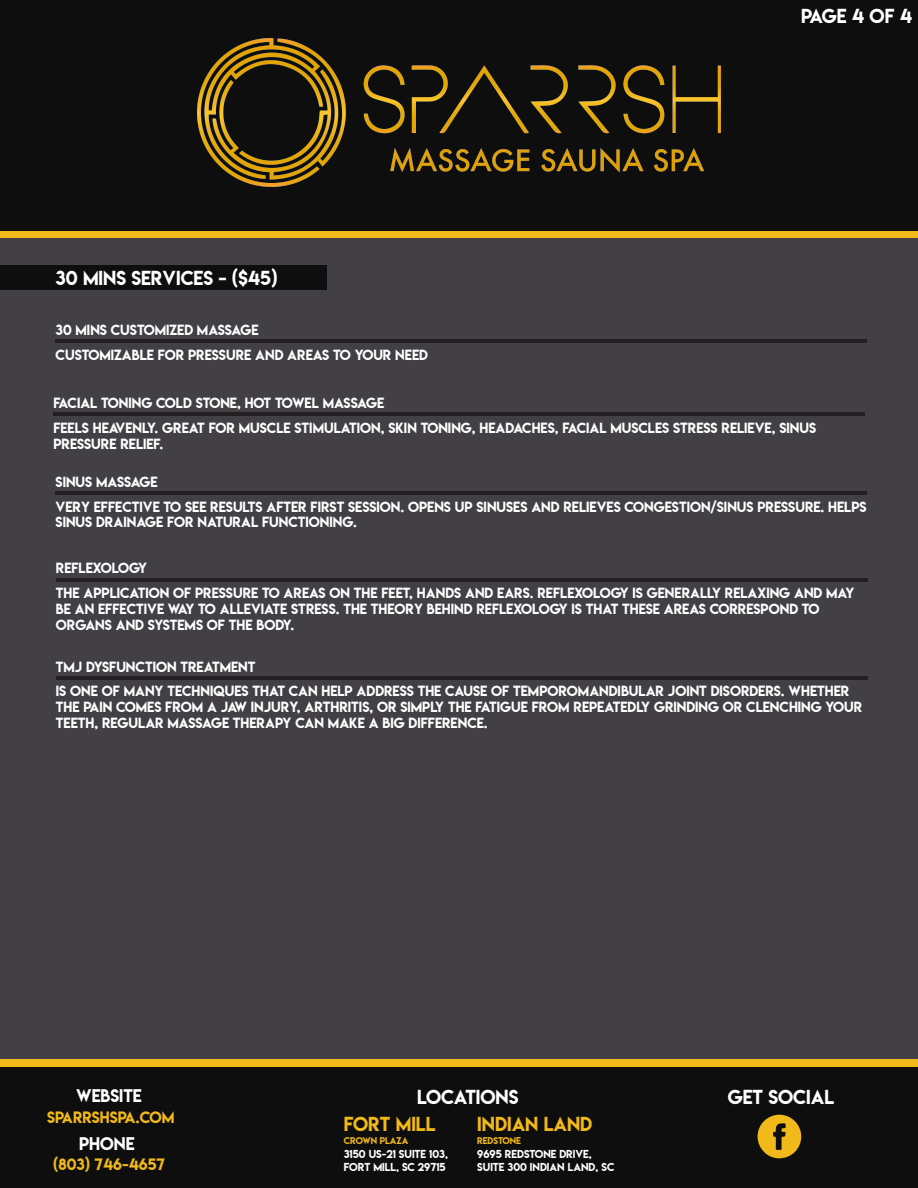
<style>
.page{position:relative;width:918px;height:1188px;background:#fff}
.page>*{position:absolute;margin:0;border:0;box-sizing:border-box;transform-origin:0 0}
.t1{font:18px "Lemon Milk";color:#fff}
.t2{font:18px "Lemon Milk";color:#f1b919}
.t3{font:16.2px "Lemon Milk";color:#fff}
.t4{font:14.7px "Lemon Milk";color:#f1b919}
.t5{font:13.05px/24.9px "Lemon Milk";color:#fff}
.t6{font:10.2px/12.3px "Lemon Milk";color:#fff}
.t7{font:8.7px "Lemon Milk";color:#f1b919}
</style>
<div class="page">
<div style="left:0;top:181px;width:918px;height:958px;background:#424044"></div>
<div style="left:0;top:0;width:918px;height:231px;background:#0f0e0e"></div>
<img style="left:197px;top:38px;width:524px;height:149px">
<div style="left:0;top:231px;width:918px;height:7px;background:#f1b919"></div>
<div style="left:0;top:1067px;width:918px;height:121px;background:#0f0e0e"></div>
<div style="left:0;top:1059px;width:918px;height:8px;background:#f1b919"></div>
<svg style="left:758px;top:1115px;width:43px;height:43px"></svg>
<div style="left:0;top:265px;width:326px;height:25px;background:#0f0e0e"></div>
<hr style="left:56px;top:339px;width:811px;height:4px;background:#231f20">
<hr style="left:53px;top:412px;width:812px;height:4px;background:#231f20">
<hr style="left:56px;top:491px;width:811px;height:4px;background:#231f20">
<hr style="left:56px;top:578px;width:811px;height:4px;background:#231f20">
<hr style="left:56px;top:676px;width:811px;height:4px;background:#231f20">
<h1 class="t1" style="left:801px;top:3px;width:112px">PAGE 4 OF 4</h1>
<h1 class="t1" style="left:56px;top:265px;width:223px">30 MINS SERVICES - ($45)</h1>
<p class="t5" style="left:56px;top:317px;width:374px">30 MINS CUSTOMIZED MASSAGE<br>CUSTOMIZABLE FOR PRESSURE AND AREAS TO YOUR NEED</p>
<p class="t5" style="left:53px;top:390px;width:764px">FACIAL TONING COLD STONE, HOT TOWEL MASSAGE<br>FEELS HEAVENLY. GREAT FOR MUSCLE STIMULATION, SKIN TONING, HEADACHES, FACIAL MUSCLES STRESS RELIEVE, SINUS</p>
<p class="t5" style="left:53px;top:431px;width:111px">PRESSURE RELIEF.</p>
<p class="t5" style="left:56px;top:469px;width:813px">SINUS MASSAGE<br>VERY EFFECTIVE TO SEE RESULTS AFTER FIRST SESSION. OPENS UP SINUSES AND RELIEVES CONGESTION/SINUS PRESSURE. HELPS</p>
<p class="t5" style="left:56px;top:510px;width:303px">SINUS DRAINAGE FOR NATURAL FUNCTIONING.</p>
<p class="t5" style="left:56px;top:556px;width:800px">REFLEXOLOGY<br>THE APPLICATION OF PRESSURE TO AREAS ON THE FEET, HANDS AND EARS. REFLEXOLOGY IS GENERALLY RELAXING AND MAY</p>
<p class="t5" style="left:56px;top:601px;width:765px;line-height:15.8px">BE AN EFFECTIVE WAY TO ALLEVIATE STRESS. THE THEORY BEHIND REFLEXOLOGY IS THAT THESE AREAS CORRESPOND TO<br>ORGANS AND SYSTEMS OF THE BODY.</p>
<p class="t5" style="left:56px;top:654px;width:795px">TMJ DYSFUNCTION TREATMENT<br>IS ONE OF MANY TECHNIQUES THAT CAN HELP ADDRESS THE CAUSE OF TEMPOROMANDIBULAR JOINT DISORDERS. WHETHER</p>
<p class="t5" style="left:56px;top:699px;width:808px;line-height:15.8px">THE PAIN COMES FROM A JAW INJURY, ARTHRITIS, OR SIMPLY THE FATIGUE FROM REPEATEDLY GRINDING OR CLENCHING YOUR<br>TEETH, REGULAR MASSAGE THERAPY CAN MAKE A BIG DIFFERENCE.</p>
<p class="t3" style="left:76px;top:1084px;width:67px">WEBSITE</p>
<h1 class="t1" style="left:417px;top:1084px;width:103px">LOCATIONS</h1>
<p class="t4" style="left:47px;top:1106px;width:129px">SPARRSHSPA.COM</p>
<h1 class="t2" style="left:344px;top:1111px;width:93px">FORT MILL</h1>
<h1 class="t2" style="left:477px;top:1111px;width:117px">INDIAN LAND</h1>
<p class="t3" style="left:79px;top:1132px;width:57px">PHONE</p>
<p class="t4" style="left:53px;top:1154px;width:113px">(803) 746-4657</p>
<p class="t7" style="left:344px;top:1135px;width:66px">CROWN PLAZA</p>
<p class="t7" style="left:477px;top:1135px;width:45px">REDSTONE</p>
<p class="t6" style="left:344px;top:1148px;width:106px">3150 US-21 SUITE 103,<br>FORT MILL, SC 29715</p>
<p class="t6" style="left:477px;top:1148px;width:139px">9695 REDSTONE DRIVE,<br>SUITE 300 INDIAN LAND, SC</p>
<h1 class="t1" style="left:728px;top:1084px;width:108px">GET SOCIAL</h1>
</div>
